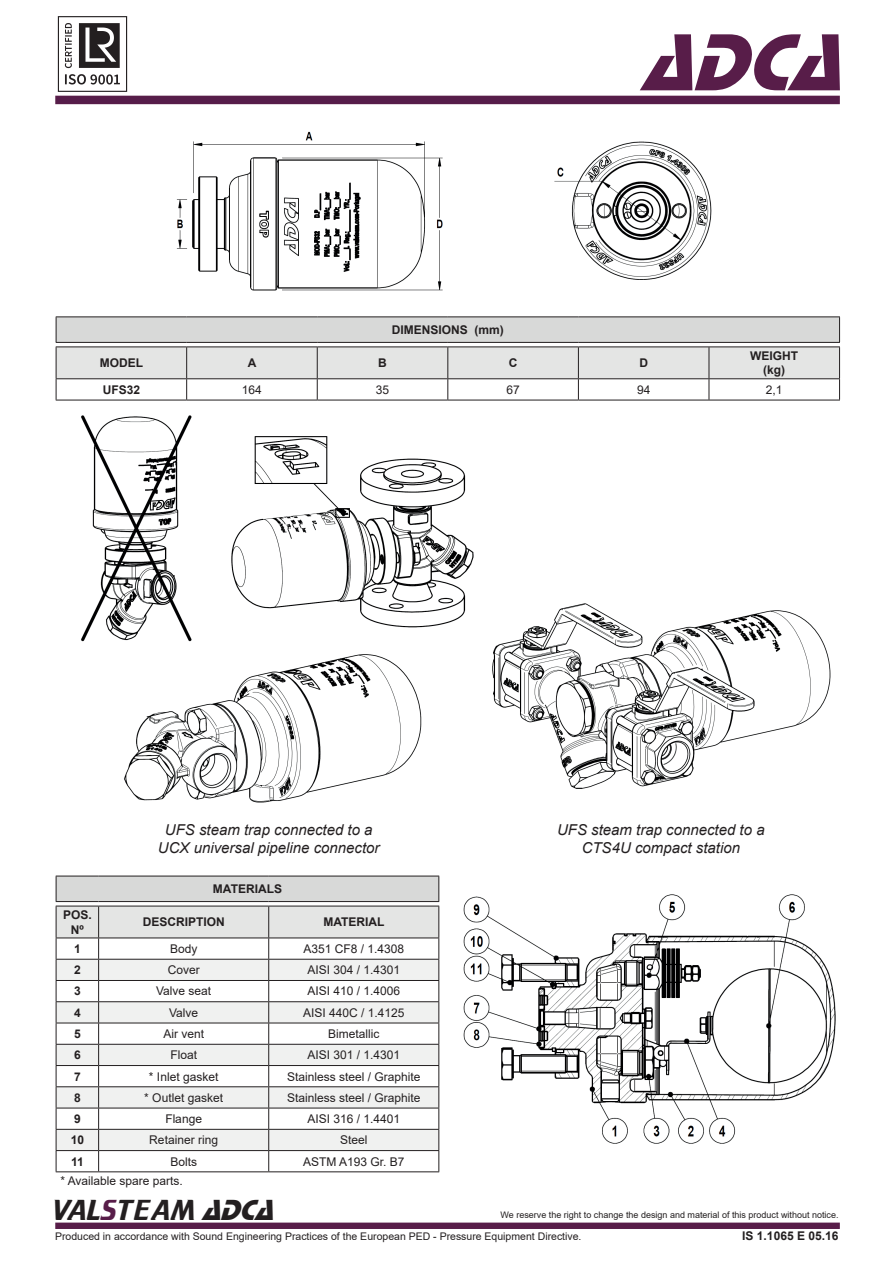
<style>
.page{position:relative;width:893px;height:1263px;background:#fff}
.page>*{position:absolute;margin:0;border:0;box-sizing:border-box;transform-origin:0 0}
.t1{font:italic 84px "Stop D";color:#581d49}
.t2{font:30px "Trekker";color:#231f20}
.t3{font:italic 15px "Arial";color:#231f20}
.Estilo_de_parágrafo{font:12px "Arial";color:#231f20}
.Estilo_de_parágrafo-2{font:700 12px "Arial";color:#231f20}
.t4{font:10.5px "Arial";color:#231f20}
.t5{font:9px "Arial";color:#231f20}
.s1{color:#581d49}
.s2{font-family:"Stop D";font-style:italic}
</style>
<div class="page">
<div style="left:55px;top:96px;width:785px;height:8px;background:#561d4a"></div>
<div style="left:55px;top:1222px;width:785px;height:7px;background:#581d49;border:2px solid #581d49"></div>
<img style="left:57px;top:16px;width:71px;height:76px">
<hr style="left:56px;top:400px;width:131px;height:1px;background:#231f20">
<hr style="left:187px;top:400px;width:130px;height:1px;background:#231f20">
<hr style="left:317px;top:400px;width:131px;height:1px;background:#231f20">
<hr style="left:448px;top:400px;width:130px;height:1px;background:#231f20">
<hr style="left:578px;top:400px;width:131px;height:1px;background:#231f20">
<hr style="left:709px;top:400px;width:131px;height:1px;background:#231f20">
<hr style="left:56px;top:316px;width:131px;height:1px;background:#231f20">
<svg style="left:56px;top:317px;width:784px;height:83px"></svg>
<hr style="left:187px;top:316px;width:130px;height:1px;background:#231f20">
<hr style="left:317px;top:316px;width:131px;height:1px;background:#231f20">
<hr style="left:448px;top:316px;width:130px;height:1px;background:#231f20">
<hr style="left:578px;top:316px;width:131px;height:1px;background:#231f20">
<hr style="left:709px;top:316px;width:131px;height:1px;background:#231f20">
<hr style="left:56px;top:342px;width:131px;height:1px;background:#231f20">
<hr style="left:187px;top:342px;width:130px;height:1px;background:#231f20">
<hr style="left:317px;top:342px;width:131px;height:1px;background:#231f20">
<hr style="left:448px;top:342px;width:130px;height:1px;background:#231f20">
<hr style="left:578px;top:342px;width:131px;height:1px;background:#231f20">
<hr style="left:709px;top:342px;width:131px;height:1px;background:#231f20">
<svg style="left:56px;top:876px;width:383px;height:295px"></svg>
<hr style="left:56px;top:1171px;width:43px;height:1px;background:#231f20">
<hr style="left:99px;top:1171px;width:170px;height:1px;background:#231f20">
<hr style="left:269px;top:1171px;width:170px;height:1px;background:#231f20">
<img style="left:463px;top:894px;width:373px;height:250px">
<img style="left:81px;top:415px;width:111px;height:227px">
<img style="left:176px;top:131px;width:267px;height:160px">
<img style="left:554px;top:141px;width:158px;height:139px">
<img style="left:124px;top:654px;width:298px;height:149px">
<img style="left:492px;top:603px;width:339px;height:186px">
<img style="left:231px;top:436px;width:243px;height:192px">
<p class="Estilo_de_parágrafo-2" style="left:392px;top:321px;width:114px">DIMENSIONS (mm)</p>
<h1 class="t1" style="left:641px;top:14px;width:227px">ADCA</h1>
<p class="Estilo_de_parágrafo-2" style="left:100px;top:355px;width:45px">MODEL</p>
<p class="Estilo_de_parágrafo-2" style="left:248px;top:355px;width:10px">A</p>
<p class="Estilo_de_parágrafo-2" style="left:378px;top:355px;width:10px">B</p>
<p class="Estilo_de_parágrafo-2" style="left:509px;top:355px;width:10px">C</p>
<p class="Estilo_de_parágrafo-2" style="left:639px;top:355px;width:10px">D</p>
<p class="Estilo_de_parágrafo-2" style="left:750px;top:347px;width:49px">WEIGHT</p>
<p class="Estilo_de_parágrafo-2" style="left:763px;top:362px;width:23px">(kg)</p>
<p class="Estilo_de_parágrafo-2" style="left:103px;top:381px;width:39px">UFS32</p>
<p class="Estilo_de_parágrafo" style="left:242px;top:381px;width:22px">164</p>
<p class="Estilo_de_parágrafo" style="left:376px;top:381px;width:15px">35</p>
<p class="Estilo_de_parágrafo" style="left:506px;top:381px;width:15px">67</p>
<p class="Estilo_de_parágrafo" style="left:637px;top:381px;width:15px">94</p>
<p class="Estilo_de_parágrafo" style="left:766px;top:381px;width:18px">2,1</p>
<p class="t3" style="left:165px;top:820px;width:209px">UFS steam trap connected to a</p>
<p class="t3" style="left:158px;top:838px;width:223px">UCX universal pipeline connector</p>
<p class="Estilo_de_parágrafo-2" style="left:63px;top:906px;width:30px">POS.</p>
<p class="Estilo_de_parágrafo-2" style="left:71px;top:921px;width:15px">Nº</p>
<p class="Estilo_de_parágrafo-2" style="left:213px;top:880px;width:71px">MATERIALS</p>
<p class="Estilo_de_parágrafo-2" style="left:143px;top:914px;width:84px">DESCRIPTION</p>
<p class="Estilo_de_parágrafo-2" style="left:323px;top:914px;width:63px">MATERIAL</p>
<p class="Estilo_de_parágrafo-2" style="left:74px;top:940px;width:8px">1</p>
<p class="Estilo_de_parágrafo" style="left:170px;top:940px;width:29px">Body</p>
<p class="Estilo_de_parágrafo" style="left:303px;top:940px;width:102px">A351 CF8 / 1.4308</p>
<p class="Estilo_de_parágrafo-2" style="left:74px;top:961px;width:8px">2</p>
<p class="Estilo_de_parágrafo" style="left:168px;top:962px;width:34px">Cover</p>
<p class="Estilo_de_parágrafo" style="left:307px;top:962px;width:94px">AISI 304 / 1.4301</p>
<p class="Estilo_de_parágrafo-2" style="left:74px;top:983px;width:8px">3</p>
<p class="Estilo_de_parágrafo" style="left:156px;top:983px;width:57px">Valve seat</p>
<p class="Estilo_de_parágrafo" style="left:307px;top:983px;width:94px">AISI 410 / 1.4006</p>
<p class="Estilo_de_parágrafo-2" style="left:74px;top:1004px;width:8px">4</p>
<p class="Estilo_de_parágrafo" style="left:169px;top:1004px;width:31px">Valve</p>
<p class="Estilo_de_parágrafo" style="left:303px;top:1004px;width:103px">AISI 440C / 1.4125</p>
<p class="Estilo_de_parágrafo-2" style="left:74px;top:1025px;width:8px">5</p>
<p class="Estilo_de_parágrafo" style="left:163px;top:1025px;width:42px">Air vent</p>
<p class="Estilo_de_parágrafo" style="left:328px;top:1025px;width:53px">Bimetallic</p>
<p class="Estilo_de_parágrafo-2" style="left:74px;top:1046px;width:8px">6</p>
<p class="Estilo_de_parágrafo" style="left:170px;top:1047px;width:28px">Float</p>
<p class="Estilo_de_parágrafo" style="left:307px;top:1047px;width:94px">AISI 301 / 1.4301</p>
<p class="Estilo_de_parágrafo-2" style="left:74px;top:1068px;width:8px">7</p>
<p class="Estilo_de_parágrafo" style="left:149px;top:1068px;width:71px">* Inlet gasket</p>
<p class="Estilo_de_parágrafo" style="left:287px;top:1068px;width:135px">Stainless steel / Graphite</p>
<p class="Estilo_de_parágrafo-2" style="left:74px;top:1089px;width:8px">8</p>
<p class="Estilo_de_parágrafo" style="left:144px;top:1089px;width:80px">* Outlet gasket</p>
<p class="Estilo_de_parágrafo" style="left:287px;top:1089px;width:135px">Stainless steel / Graphite</p>
<p class="Estilo_de_parágrafo-2" style="left:74px;top:1110px;width:8px">9</p>
<p class="Estilo_de_parágrafo" style="left:165px;top:1110px;width:38px">Flange</p>
<p class="Estilo_de_parágrafo" style="left:307px;top:1110px;width:94px">AISI 316 / 1.4401</p>
<p class="Estilo_de_parágrafo-2" style="left:71px;top:1132px;width:15px">10</p>
<p class="Estilo_de_parágrafo" style="left:149px;top:1132px;width:70px">Retainer ring</p>
<p class="Estilo_de_parágrafo" style="left:340px;top:1132px;width:29px">Steel</p>
<p class="Estilo_de_parágrafo-2" style="left:71px;top:1153px;width:14px">11</p>
<p class="Estilo_de_parágrafo" style="left:170px;top:1153px;width:28px">Bolts</p>
<p class="Estilo_de_parágrafo" style="left:303px;top:1153px;width:103px">ASTM A193 Gr. B7</p>
<p class="Estilo_de_parágrafo" style="left:60px;top:1172px;width:124px">* Available spare parts.</p>
<p class="t3" style="left:557px;top:820px;width:209px">UFS steam trap connected to a</p>
<p class="t3" style="left:582px;top:838px;width:160px">CTS4U compact station</p>
<p class="t2" style="left:52px;top:1193px;width:232px">VAL<span class="s1">S</span>TEAM <span class="s2">ADCA</span></p>
<p class="t5" style="left:501px;top:1209px;width:340px">We reserve the right to change the design and material of this product without notice.</p>
<p class="t4" style="left:55px;top:1229px;width:528px">Produced in accordance with Sound Engineering Practices of the European PED - Pressure Equipment Directive.</p>
<p class="Estilo_de_parágrafo-2" style="left:742px;top:1227px;width:98px">IS 1.1065 E 05.16</p>
</div>
